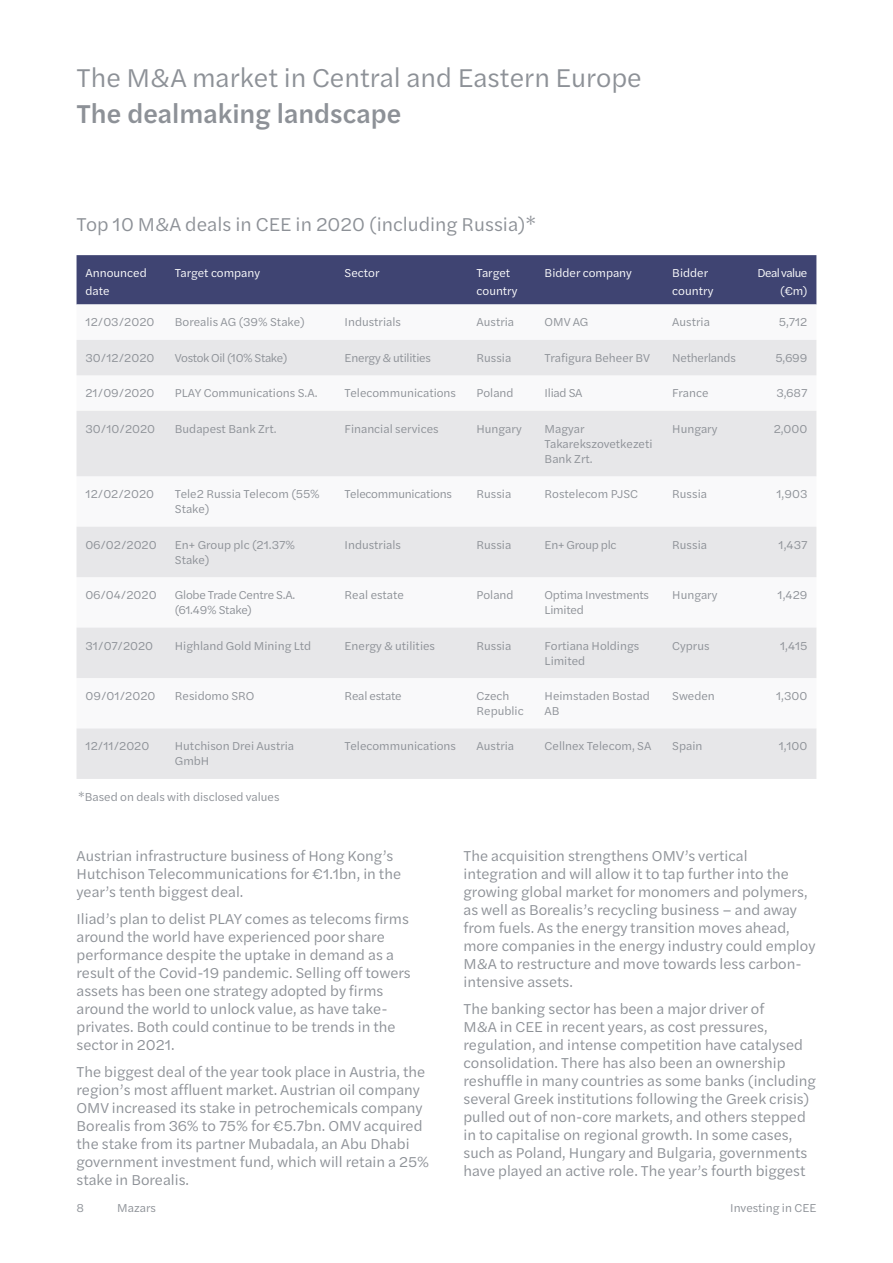
<style>
.page{position:relative;width:893px;height:1263px;background:#fff}
.page>*{position:absolute;margin:0;border:0;box-sizing:border-box;transform-origin:0 0}
.t1{font:27px "Halyard Text";color:#8d9197}
.t2{font:500 27px "Halyard Text";color:#8d9197}
.t3{font:19.5px "Halyard Text";color:#8d9197}
.t4{font:15px/18px "Halyard Text";color:#8d9197}
.t5{font:12px/15px "Halyard Text";color:#8d9197}
.t6{font:12px/15px "Halyard Text";letter-spacing:-.02em;color:#8d9197}
.t7{font:12px/18px "Halyard Text";color:#fff}
.t8{font:12px "Halyard Text";letter-spacing:-.03em;color:#8d9197}
.t9{font:12px/18px "Halyard Text";letter-spacing:-.04em;color:#fff;text-align:right}
</style>
<div class="page">
<div style="left:77px;top:255px;width:739px;height:49px;background:#3f4472"></div>
<svg style="left:77px;top:340px;width:739px;height:439px;fill:#e7e7e9"></svg>
<h1 class="t1" style="left:77px;top:58px;width:567px">The M&amp;A market in Central and Eastern Europe</h1>
<h1 class="t2" style="left:77px;top:94px;width:326px">The dealmaking landscape</h1>
<h2 class="t3" style="left:77px;top:210px;width:461px">Top 10 M&amp;A deals in CEE in 2020 (including Russia)*</h2>
<p class="t7" style="left:86px;top:263px;width:63px">Announced date</p>
<p class="t7" style="left:175px;top:263px;width:87px">Target company</p>
<p class="t7" style="left:345px;top:263px;width:36px">Sector</p>
<p class="t7" style="left:477px;top:263px;width:43px">Target country</p>
<p class="t7" style="left:545px;top:263px;width:89px">Bidder company</p>
<p class="t7" style="left:672px;top:263px;width:43px">Bidder country</p>
<p class="t9" style="left:757px;top:263px;width:52px">Deal value (€m)</p>
<p class="t5" style="left:86px;top:314px;width:70px">12/03/2020</p>
<p class="t5" style="left:175px;top:314px;width:131px">Borealis AG (39% Stake)</p>
<p class="t5" style="left:345px;top:314px;width:58px">Industrials</p>
<p class="t5" style="left:476px;top:314px;width:39px">Austria</p>
<p class="t5" style="left:545px;top:314px;width:45px">OMV AG</p>
<p class="t5" style="left:672px;top:314px;width:39px">Austria</p>
<p class="t5" style="left:779px;top:314px;width:30px">5,712</p>
<p class="t5" style="left:86px;top:350px;width:70px">30/12/2020</p>
<p class="t8" style="left:175px;top:349px;width:114px">Vostok Oil (10% Stake)</p>
<p class="t6" style="left:345px;top:350px;width:88px">Energy &amp; utilities</p>
<p class="t5" style="left:476px;top:350px;width:36px">Russia</p>
<p class="t5" style="left:545px;top:350px;width:107px">Trafigura Beheer BV</p>
<p class="t6" style="left:672px;top:350px;width:65px">Netherlands</p>
<p class="t5" style="left:775px;top:350px;width:34px">5,699</p>
<p class="t5" style="left:86px;top:385px;width:71px">21/09/2020</p>
<p class="t5" style="left:175px;top:385px;width:144px">PLAY Communications S.A.</p>
<p class="t5" style="left:345px;top:385px;width:113px">Telecommunications</p>
<p class="t5" style="left:476px;top:385px;width:39px">Poland</p>
<p class="t5" style="left:545px;top:385px;width:39px">Iliad SA</p>
<p class="t5" style="left:672px;top:385px;width:38px">France</p>
<p class="t5" style="left:776px;top:385px;width:32px">3,687</p>
<p class="t5" style="left:86px;top:421px;width:71px">30/10/2020</p>
<p class="t5" style="left:175px;top:421px;width:103px">Budapest Bank Zrt.</p>
<p class="t5" style="left:345px;top:421px;width:96px">Financial services</p>
<p class="t5" style="left:476px;top:421px;width:47px">Hungary</p>
<p class="t5" style="left:545px;top:421px;width:109px">Magyar<br>Takarekszovetkezeti<br>Bank Zrt.</p>
<p class="t5" style="left:672px;top:421px;width:47px">Hungary</p>
<p class="t5" style="left:774px;top:421px;width:35px">2,000</p>
<p class="t5" style="left:86px;top:486px;width:70px">12/02/2020</p>
<p class="t5" style="left:175px;top:486px;width:147px">Tele2 Russia Telecom (55%<br>Stake)</p>
<p class="t6" style="left:345px;top:486px;width:109px">Telecommunications</p>
<p class="t5" style="left:476px;top:486px;width:36px">Russia</p>
<p class="t5" style="left:545px;top:486px;width:95px">Rostelecom PJSC</p>
<p class="t5" style="left:672px;top:486px;width:36px">Russia</p>
<p class="t5" style="left:776px;top:486px;width:32px">1,903</p>
<p class="t5" style="left:86px;top:536px;width:73px">06/02/2020</p>
<p class="t5" style="left:175px;top:536px;width:122px">En+ Group plc (21.37%<br>Stake)</p>
<p class="t5" style="left:345px;top:536px;width:58px">Industrials</p>
<p class="t5" style="left:476px;top:536px;width:36px">Russia</p>
<p class="t6" style="left:545px;top:536px;width:73px">En+ Group plc</p>
<p class="t5" style="left:672px;top:536px;width:36px">Russia</p>
<p class="t5" style="left:779px;top:536px;width:30px">1,437</p>
<p class="t5" style="left:86px;top:587px;width:73px">06/04/2020</p>
<p class="t6" style="left:175px;top:587px;width:122px">Globe Trade Centre S.A. (61.49% Stake)</p>
<p class="t5" style="left:345px;top:587px;width:61px">Real estate</p>
<p class="t5" style="left:476px;top:587px;width:39px">Poland</p>
<p class="t6" style="left:545px;top:587px;width:106px">Optima Investments<br>Limited</p>
<p class="t5" style="left:672px;top:587px;width:47px">Hungary</p>
<p class="t5" style="left:778px;top:587px;width:31px">1,429</p>
<p class="t5" style="left:86px;top:637px;width:69px">31/07/2020</p>
<p class="t5" style="left:175px;top:637px;width:138px">Highland Gold Mining Ltd</p>
<p class="t5" style="left:345px;top:637px;width:92px">Energy &amp; utilities</p>
<p class="t5" style="left:476px;top:637px;width:36px">Russia</p>
<p class="t5" style="left:545px;top:637px;width:96px">Fortiana Holdings<br>Limited</p>
<p class="t5" style="left:672px;top:637px;width:39px">Cyprus</p>
<p class="t5" style="left:780px;top:637px;width:29px">1,415</p>
<p class="t5" style="left:86px;top:688px;width:71px">09/01/2020</p>
<p class="t5" style="left:175px;top:688px;width:81px">Residomo SRO</p>
<p class="t6" style="left:345px;top:688px;width:58px">Real estate</p>
<p class="t5" style="left:476px;top:688px;width:49px">Czech<br>Republic</p>
<p class="t5" style="left:545px;top:688px;width:107px">Heimstaden Bostad<br>AB</p>
<p class="t5" style="left:672px;top:688px;width:44px">Sweden</p>
<p class="t5" style="left:776px;top:688px;width:33px">1,300</p>
<p class="t5" style="left:86px;top:738px;width:65px">12/11/2020</p>
<p class="t5" style="left:175px;top:738px;width:121px">Hutchison Drei Austria<br>GmbH</p>
<p class="t5" style="left:345px;top:738px;width:113px">Telecommunications</p>
<p class="t5" style="left:476px;top:738px;width:39px">Austria</p>
<p class="t5" style="left:545px;top:738px;width:108px">Cellnex Telecom, SA</p>
<p class="t5" style="left:672px;top:738px;width:32px">Spain</p>
<p class="t5" style="left:779px;top:738px;width:30px">1,100</p>
<p class="t5" style="left:78px;top:788px;width:203px">*Based on deals with disclosed values</p>
<p class="t4" style="left:77px;top:846px;width:326px">Austrian infrastructure business of Hong Kong’s<br>Hutchison Telecommunications for €1.1bn, in the year’s tenth biggest deal.</p>
<p class="t4" style="left:77px;top:909px;width:336px">Iliad’s plan to delist PLAY comes as telecoms firms around the world have experienced poor share performance despite the uptake in demand as a result of the Covid-19 pandemic. Selling off towers assets has been one strategy adopted by firms around the world to unlock value, as have take&shy;privates. Both could continue to be trends in the sector in 2021.</p>
<p class="t4" style="left:77px;top:1062px;width:354px">The biggest deal of the year took place in Austria, the region’s most affluent market. Austrian oil company OMV increased its stake in petrochemicals company Borealis from 36% to 75% for €5.7bn. OMV acquired the stake from its partner Mubadala, an Abu Dhabi government investment fund, which will retain a 25% stake in Borealis.</p>
<p class="t4" style="left:463px;top:846px;width:353px">The acquisition strengthens OMV’s vertical integration and will allow it to tap further into the growing global market for monomers and polymers, as well as Borealis’s recycling business – and away from fuels. As the energy transition moves ahead, more companies in the energy industry could employ M&amp;A to restructure and move towards less carbon&shy;intensive assets.</p>
<p class="t4" style="left:463px;top:999px;width:354px">The banking sector has been a major driver of<br>M&amp;A in CEE in recent years, as cost pressures, regulation, and intense competition have catalysed consolidation. There has also been an ownership reshuffle in many countries as some banks (including several Greek institutions following the Greek crisis) pulled out of non-core markets, and others stepped in to capitalise on regional growth. In some cases, such as Poland, Hungary and Bulgaria, governments have played an active role. The year’s fourth biggest</p>
<p class="t5" style="left:77px;top:1200px;width:9px">8</p>
<p class="t5" style="left:117px;top:1200px;width:40px">Mazars</p>
<p class="t5" style="left:730px;top:1200px;width:88px">Investing in CEE</p>
</div>
